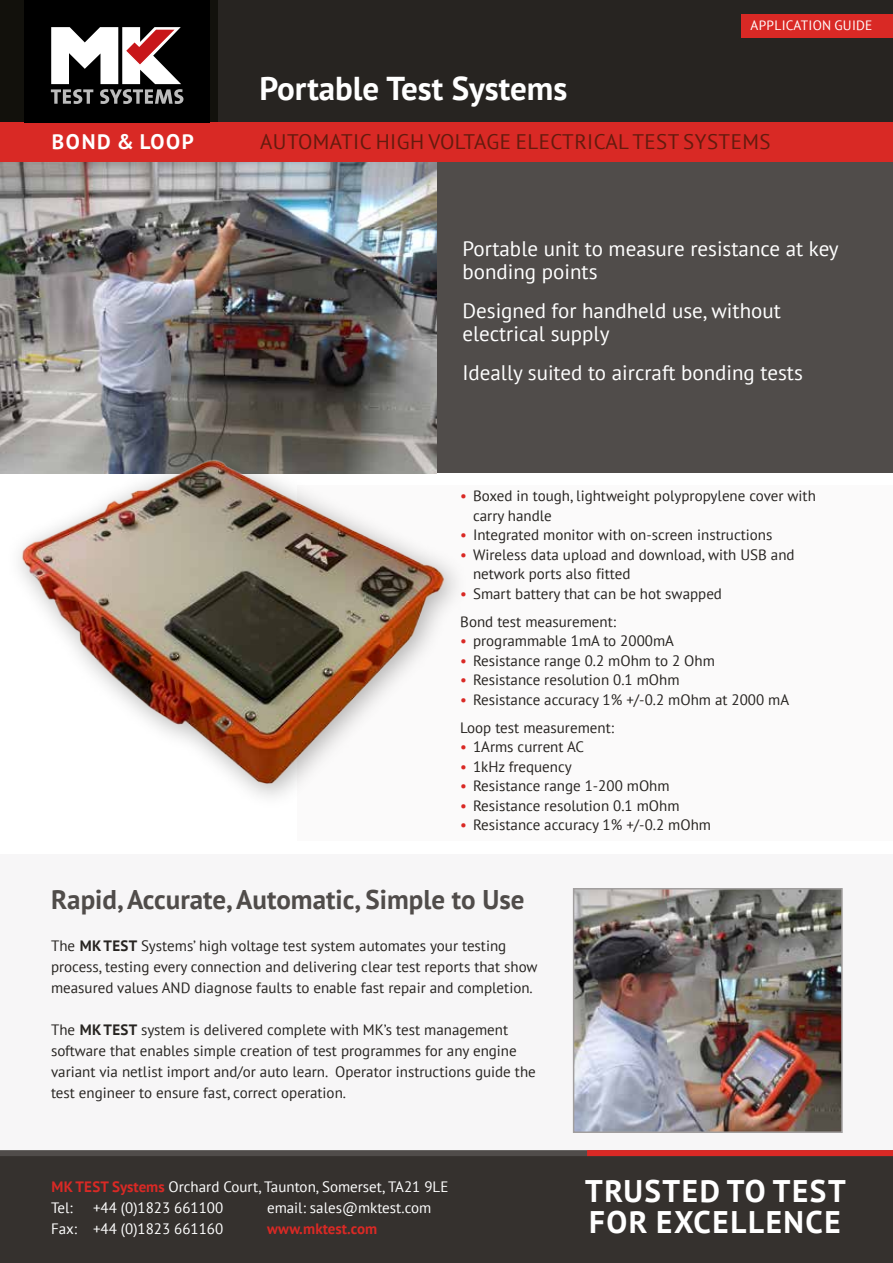
<style>
.page{position:relative;width:893px;height:1263px;background:#fff}
.page>*{position:absolute;margin:0;border:0;box-sizing:border-box;transform-origin:0 0}
.t1{font:700 33px "PT Sans";color:#fff}
.t2{font:700 31.2px/31.2px "PT Sans";letter-spacing:.05em;color:#fff}
.t3{font:700 27px "PT Sans";color:#504c4a}
.t4{font:21px/22.5px "PT Sans";color:#fff}
.t5{font:21px "PT Sans";letter-spacing:.02em;color:#641b0e}
.t6{font:700 21px "PT Sans";letter-spacing:.08em;color:#fff}
.t7{font:15px/21px "PT Sans";color:#272421}
.t8{font:15px/21px "PT Sans";color:#fff}
.t9{font:700 15px "PT Sans";color:#d92925}
.t10{font:13.5px "PT Sans";letter-spacing:.02em;color:#fff}
.s1{color:#d92925}
.s2{font-weight:700}
.s3{font-weight:700;color:#d92925}
</style>
<div class="page">
<div style="left:298px;top:486px;width:595px;height:355px;background:#fbfafa"></div>
<div style="left:0;top:855px;width:893px;height:298px;background:#f7f6f7"></div>
<div style="left:0;top:162px;width:893px;height:311px;background:#504c4a"></div>
<img style="left:0;top:162px;width:436px;height:276px">
<div style="left:0;top:0;width:218px;height:122px;background:#12110c"></div>
<div style="left:218px;top:0;width:675px;height:122px;background:#272421"></div>
<div style="left:0;top:122px;width:893px;height:40px;background:#d92925"></div>
<div style="left:0;top:1153px;width:893px;height:110px;background:#35312e"></div>
<div style="left:0;top:1150px;width:893px;height:6px;background:#504c4a"></div>
<img style="left:576px;top:891px;width:264px;height:239px">
<div style="left:573px;top:888px;width:270px;height:245px;border:2px solid #a19e9e"></div>
<div style="left:741px;top:14px;width:152px;height:23px;background:#d92925"></div>
<div style="left:24px;top:0;width:185px;height:122px;background:#000"></div>
<svg style="left:51px;top:27px;width:132px;height:77px"></svg>
<div style="left:587px;top:1150px;width:306px;height:6px;background:#d92925"></div>
<div style="left:5px;top:443px;width:465px;height:367px;background:#fff"></div>
<img style="left:0;top:438px;width:470px;height:356px">
<h1 class="t1" style="left:259px;top:66px;width:310px">Portable Test Systems</h1>
<p class="t10" style="left:751px;top:16px;width:123px">APPLICATION GUIDE</p>
<h3 class="t6" style="left:52px;top:127px;width:144px">BOND &amp; LOOP</h3>
<h3 class="t5" style="left:260px;top:128px;width:512px">AUTOMATIC HIGH VOLTAGE ELECTRICAL TEST SYSTEMS</h3>
<h3 class="t4" style="left:462px;top:237px;width:378px">Portable unit to measure resistance at key bonding points</h3>
<h3 class="t4" style="left:462px;top:299px;width:320px">Designed for handheld use, without electrical supply</h3>
<h3 class="t4" style="left:462px;top:361px;width:342px">Ideally suited to aircraft bonding tests</h3>
<p class="t7" style="left:473px;top:486px;width:344px;line-height:19.5px;text-indent:-13px"><span class="s1">•</span> Boxed in tough, lightweight polypropylene cover with carry handle</p>
<p class="t7" style="left:460px;top:524px;width:314px"><span class="s1">•</span> Integrated monitor with on-screen instructions</p>
<p class="t7" style="left:473px;top:544px;width:323px;line-height:19.5px;text-indent:-13px"><span class="s1">•</span> Wireless data upload and download, with USB and network ports also fitted</p>
<p class="t7" style="left:460px;top:579px;width:263px;line-height:28px"><span class="s1">•</span> Smart battery that can be hot swapped<br>Bond test measurement:</p>
<p class="t7" style="left:460px;top:630px;width:215px"><span class="s1">•</span> programmable 1mA to 2000mA</p>
<p class="t7" style="left:460px;top:650px;width:256px"><span class="s1">•</span> Resistance range 0.2 mOhm to 2 Ohm</p>
<p class="t7" style="left:460px;top:669px;width:221px"><span class="s1">•</span> Resistance resolution 0.1 mOhm</p>
<p class="t7" style="left:460px;top:685px;width:330px;line-height:28px"><span class="s1">•</span> Resistance accuracy 1% +/-0.2 mOhm at 2000 mA<br>Loop test measurement:</p>
<p class="t7" style="left:460px;top:736px;width:125px"><span class="s1">•</span> 1Arms current AC</p>
<p class="t7" style="left:460px;top:756px;width:113px"><span class="s1">•</span> 1kHz frequency</p>
<p class="t7" style="left:460px;top:775px;width:211px"><span class="s1">•</span> Resistance range 1-200 mOhm</p>
<p class="t7" style="left:460px;top:795px;width:221px"><span class="s1">•</span> Resistance resolution 0.1 mOhm</p>
<p class="t7" style="left:460px;top:814px;width:252px"><span class="s1">•</span> Resistance accuracy 1% +/-0.2 mOhm</p>
<h3 class="t3" style="left:51px;top:881px;width:475px">Rapid, Accurate, Automatic, Simple to Use</h3>
<p class="t7" style="left:51px;top:935px;width:488px">The <span class="s2">MK TEST</span> Systems’ high voltage test system automates your testing process, testing every connection and delivering clear test reports that show measured values AND diagnose faults to enable fast repair and completion.</p>
<p class="t7" style="left:51px;top:1019px;width:486px">The <span class="s2">MK TEST</span> system is delivered complete with MK’s test management software that enables simple creation of test programmes for any engine variant via netlist import and/or auto learn. Operator instructions guide the test engineer to ensure fast, correct operation.</p>
<p class="t8" style="left:51px;top:1175px;width:399px"><span class="s3">MK TEST Systems</span> Orchard Court, Taunton, Somerset, TA21 9LE<br>Tel:</p>
<p class="t8" style="left:93px;top:1196px;width:132px">+44 (0)1823 661100</p>
<p class="t8" style="left:267px;top:1196px;width:166px">email: sales@mktest.com</p>
<p class="t8" style="left:51px;top:1217px;width:174px">Fax: +44 (0)1823 661160</p>
<p class="t9" style="left:267px;top:1218px;width:112px">www.mktest.com</p>
<h2 class="t2" style="left:585px;top:1174px;width:262px">TRUSTED TO TEST<br>FOR EXCELLENCE</h2>
</div>
